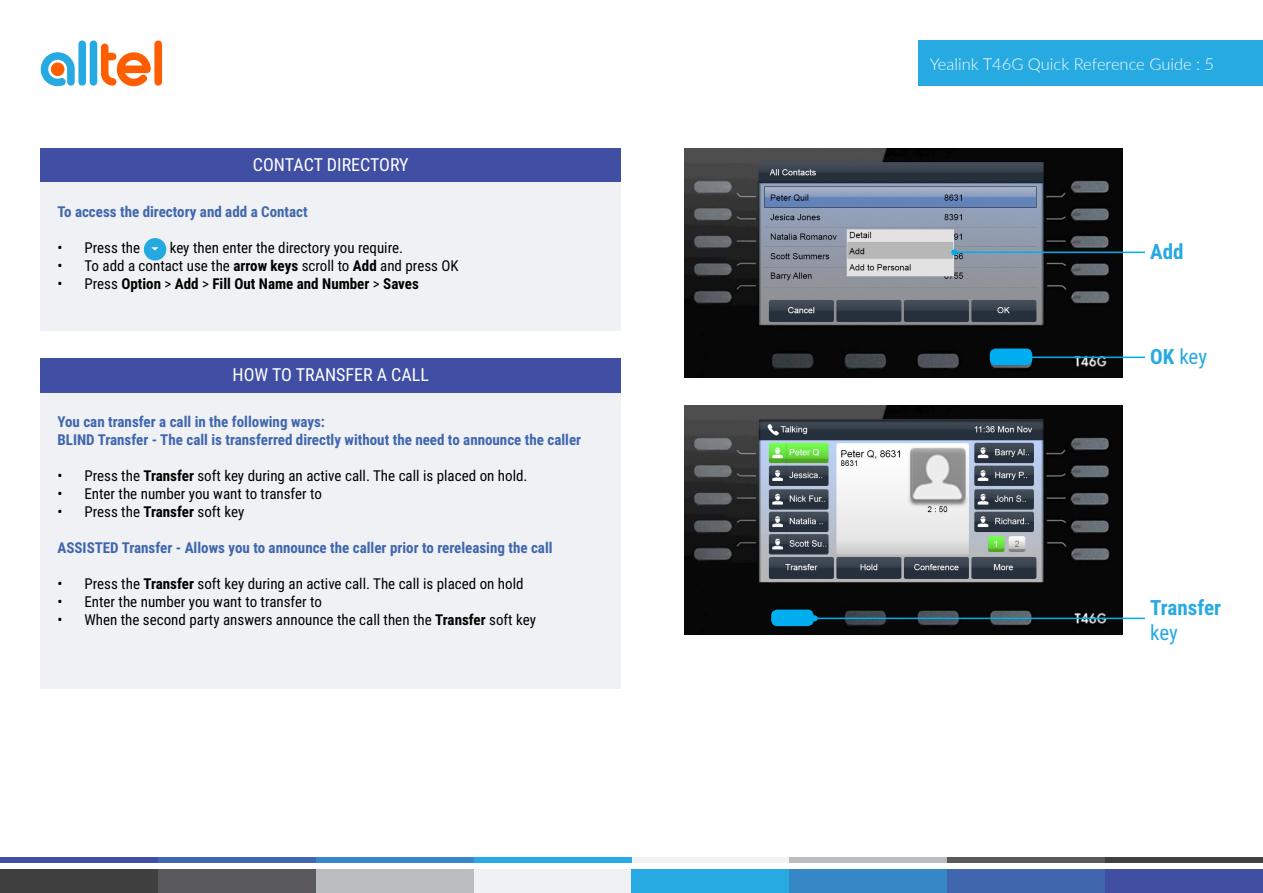
<style>
.page{position:relative;width:1263px;height:893px;background:#fff}
.page>*{position:absolute;margin:0;border:0;box-sizing:border-box;transform-origin:0 0}
.t1{font:700 21px "Roboto Condensed";color:#27aae1}
.t2{font:21px "Roboto Condensed";letter-spacing:-.01em;color:#27aae1}
.t3{font:18px "Roboto Condensed";color:#fff}
.t4{font:300 16.5px "Lato";color:#f2ffff}
.t5{font:15px "Roboto Condensed";color:#000}
.t6{font:700 15px/18px "Roboto Condensed";color:#3f66ad}
.t7{font:700 15px "Roboto Condensed";color:#000}
.t8{font:700 15px "Roboto Condensed";color:#4066ad}
.s1{font-weight:700}
.s2{font-weight:400}
</style>
<div class="page">
<div style="left:154px;top:41px;width:8px;height:45px;background:#ff5e00;border-radius:4px"></div>
<div style="left:90px;top:41px;width:7px;height:45px;background:#27aae1;border-radius:4px"></div>
<div style="left:78px;top:41px;width:8px;height:45px;background:#27aae1;border-radius:4px"></div>
<svg style="left:41px;top:52px;width:34px;height:34px"></svg>
<svg style="left:101px;top:44px;width:50px;height:42px"></svg>
<div style="left:0;top:869px;width:158px;height:24px;background:#404040"></div>
<div style="left:158px;top:869px;width:158px;height:24px;background:#59595c"></div>
<div style="left:316px;top:869px;width:158px;height:24px;background:#babdbf"></div>
<div style="left:474px;top:869px;width:157px;height:24px;background:#eff1f4"></div>
<div style="left:1105px;top:869px;width:158px;height:24px;background:#404fa1"></div>
<div style="left:947px;top:869px;width:158px;height:24px;background:#4066ad"></div>
<div style="left:789px;top:869px;width:158px;height:24px;background:#3887c7"></div>
<div style="left:631px;top:869px;width:158px;height:24px;background:#27aae1"></div>
<div style="left:1105px;top:857px;width:158px;height:6px;background:#404040"></div>
<div style="left:947px;top:857px;width:158px;height:6px;background:#59595c"></div>
<div style="left:789px;top:857px;width:158px;height:6px;background:#babdbf"></div>
<div style="left:631px;top:857px;width:158px;height:6px;background:#f2f2f2"></div>
<div style="left:0;top:857px;width:158px;height:6px;background:#404fa1"></div>
<div style="left:158px;top:857px;width:158px;height:6px;background:#4066ad"></div>
<div style="left:316px;top:857px;width:158px;height:6px;background:#3887c7"></div>
<div style="left:474px;top:857px;width:157px;height:6px;background:#27aae1"></div>
<div style="left:816px;top:40px;width:447px;height:46px;background:#27aae1"></div>
<img style="left:684px;top:406px;width:438px;height:229px">
<img style="left:684px;top:149px;width:438px;height:228px">
<div style="left:345px;top:31px;width:573px;height:68px;background:#fff"></div>
<div style="left:40px;top:148px;width:581px;height:35px;background:#404fa3"></div>
<div style="left:40px;top:358px;width:581px;height:35px;background:#404fa3"></div>
<div style="left:40px;top:183px;width:581px;height:148px;background:#eff1f4"></div>
<div style="left:40px;top:393px;width:581px;height:295px;background:#eff1f4"></div>
<div style="left:144px;top:238px;width:22px;height:23px;background:#24aae1;border-radius:50%"></div>
<svg style="left:151px;top:247px;width:7px;height:4px"></svg>
<div style="left:771px;top:610px;width:43px;height:16px;background:#00aeef;border-radius:6px"></div>
<hr style="left:815px;top:618px;width:330px;height:1px;background:#00aeef">
<svg style="left:813px;top:615px;width:5px;height:6px"></svg>
<div style="left:990px;top:349px;width:42px;height:16px;background:#00aeef;border-radius:6px"></div>
<hr style="left:954px;top:252px;width:191px;height:1px;background:#00aeef">
<svg style="left:951px;top:249px;width:6px;height:6px"></svg>
<hr style="left:1027px;top:357px;width:118px;height:1px;background:#00aeef">
<p class="t3" style="left:253px;top:152px;width:157px">CONTACT DIRECTORY</p>
<p class="t8" style="left:57px;top:201px;width:252px">To access the directory and add a Contact</p>
<p class="t5" style="left:57px;top:237px;width:84px">• Press the</p>
<p class="t5" style="left:170px;top:237px;width:235px">key then enter the directory you require.</p>
<p class="t5" style="left:57px;top:255px;width:403px">• To add a contact use the <span class="s1">arrow keys</span> scroll to <span class="s1">Add</span> and press OK</p>
<p class="t7" style="left:57px;top:273px;width:363px"><span class="s2">• Press</span> Option <span class="s2">&gt;</span> Add <span class="s2">&gt;</span> Fill Out Name and Number <span class="s2">&gt;</span> Saves</p>
<p class="t3" style="left:233px;top:362px;width:198px">HOW TO TRANSFER A CALL</p>
<p class="t6" style="left:57px;top:412px;width:525px">You can transfer a call in the following ways:<br>BLIND Transfer - The call is transferred directly without the need to announce the caller</p>
<p class="t5" style="left:57px;top:465px;width:471px">• Press the <span class="s1">Transfer</span> soft key during an active call. The call is placed on hold.</p>
<p class="t5" style="left:57px;top:483px;width:266px">• Enter the number you want to transfer to</p>
<p class="t5" style="left:57px;top:501px;width:188px">• Press the <span class="s1">Transfer</span> soft key</p>
<p class="t6" style="left:57px;top:538px;width:497px">ASSISTED Transfer - Allows you to announce the caller prior to rereleasing the call</p>
<p class="t5" style="left:57px;top:573px;width:468px">• Press the <span class="s1">Transfer</span> soft key during an active call. The call is placed on hold</p>
<p class="t5" style="left:57px;top:591px;width:266px">• Enter the number you want to transfer to</p>
<p class="t5" style="left:57px;top:609px;width:480px">• When the second party answers announce the call then the <span class="s1">Transfer</span> soft key</p>
<p class="t4" style="left:930px;top:53px;width:286px">Yealink T46G Quick Reference Guide : 5</p>
<h1 class="t1" style="left:1150px;top:237px;width:35px">Add</h1>
<h1 class="t2" style="left:1150px;top:342px;width:58px"><span class="s1">OK</span> key</h1>
<h1 class="t1" style="left:1150px;top:592px;width:72px">Transfer</h1>
<h1 class="t2" style="left:1150px;top:618px;width:29px">key</h1>
</div>
